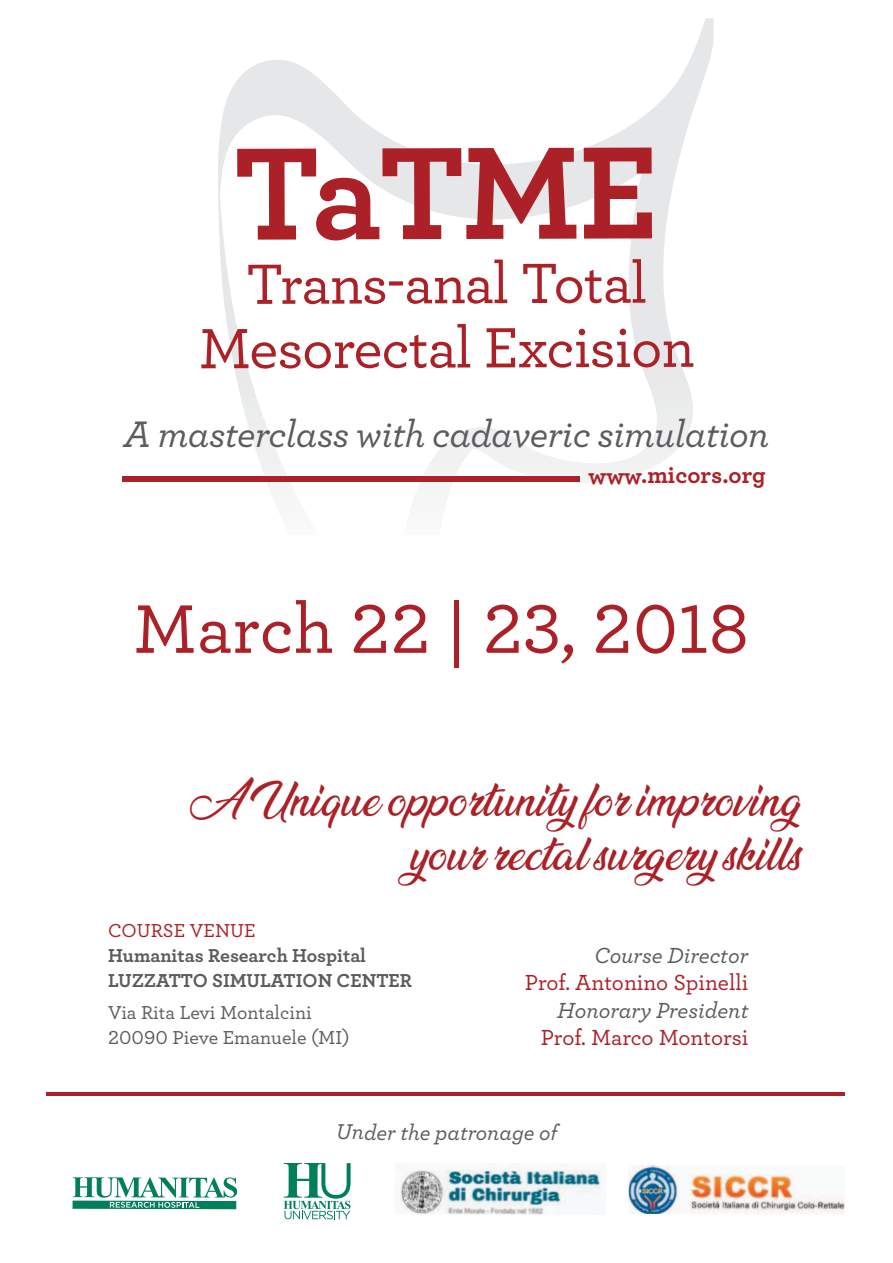
<style>
.page{position:relative;width:893px;height:1263px;background:#fff}
.page>*{position:absolute;margin:0;border:0;box-sizing:border-box;transform-origin:0 0}
.t1{font:700 138px "Archer";letter-spacing:-.02em;color:#ab2127}
.t2{font:500 72px "Archer";color:#ab2127}
.t3{font:500 59.55px/64.2px "Archer";letter-spacing:-.02em;color:#ab2127;text-align:center}
.t4{font:40.5px/53.6px "Ananda";color:#ab2127;text-align:right}
.t5{font:italic 500 38.7px "Archer";letter-spacing:-.015em;color:#5c5c5f}
.t6{font:700 24.6px "Archer";color:#ab2127}
.t7{font:500 22.95px "Archer";color:#ab2127}
.t8{font:italic 500 22.95px "Archer";color:#5c5c5f}
.t9{font:italic 500 22.5px "Archer";color:#5c5c5f}
.t10{font:700 19.65px/24.6px "Archer";color:#5c5c5f}
.t11{font:500 19.65px/24.6px "Archer";color:#5c5c5f}
.t12{font:500 19.65px "Archer";color:#ab2127}
</style>
<div class="page">
<svg style="left:218px;top:18px;width:496px;height:345px"></svg>
<img style="left:233px;top:363px;width:460px;height:145px">
<svg style="left:284px;top:1163px;width:67px;height:56px"></svg>
<svg style="left:73px;top:1177px;width:164px;height:32px"></svg>
<img style="left:628px;top:1165px;width:217px;height:49px">
<img style="left:400px;top:1165px;width:201px;height:50px">
<hr style="left:46px;top:1092px;width:799px;height:3px;background:#ab2127">
<div style="left:122px;top:476px;width:457px;height:6px;background:#ab2127"></div>
<h1 class="t1" style="left:234px;top:148px;width:426px">TaTME</h1>
<h3 class="t3" style="left:199px;top:257px;width:498px">Trans-anal Total<br>Mesorectal Excision</h3>
<p class="t5" style="left:124px;top:422px;width:647px">A masterclass with cadaveric simulation</p>
<p class="t6" style="left:588px;top:467px;width:179px">www.micors.org</p>
<h2 class="t2" style="left:133px;top:605px;width:617px">March 22 | 23, 2018</h2>
<p class="t4" style="left:191px;top:776px;width:612px">A Unique opportunity for improving your rectal surgery skills</p>
<p class="t12" style="left:108px;top:924px;width:149px">COURSE VENUE</p>
<p class="t10" style="left:108px;top:945px;width:305px">Humanitas Research Hospital<br>LUZZATTO SIMULATION CENTER</p>
<p class="t11" style="left:108px;top:1003px;width:243px">Via Rita Levi Montalcini<br>20090 Pieve Emanuele (MI)</p>
<p class="t8" style="left:595px;top:948px;width:155px">Course Director</p>
<p class="t7" style="left:525px;top:975px;width:225px">Prof. Antonino Spinelli</p>
<p class="t8" style="left:557px;top:1003px;width:193px">Honorary President</p>
<p class="t7" style="left:541px;top:1030px;width:209px">Prof. Marco Montorsi</p>
<p class="t9" style="left:336px;top:1125px;width:223px">Under the patronage of</p>
</div>
